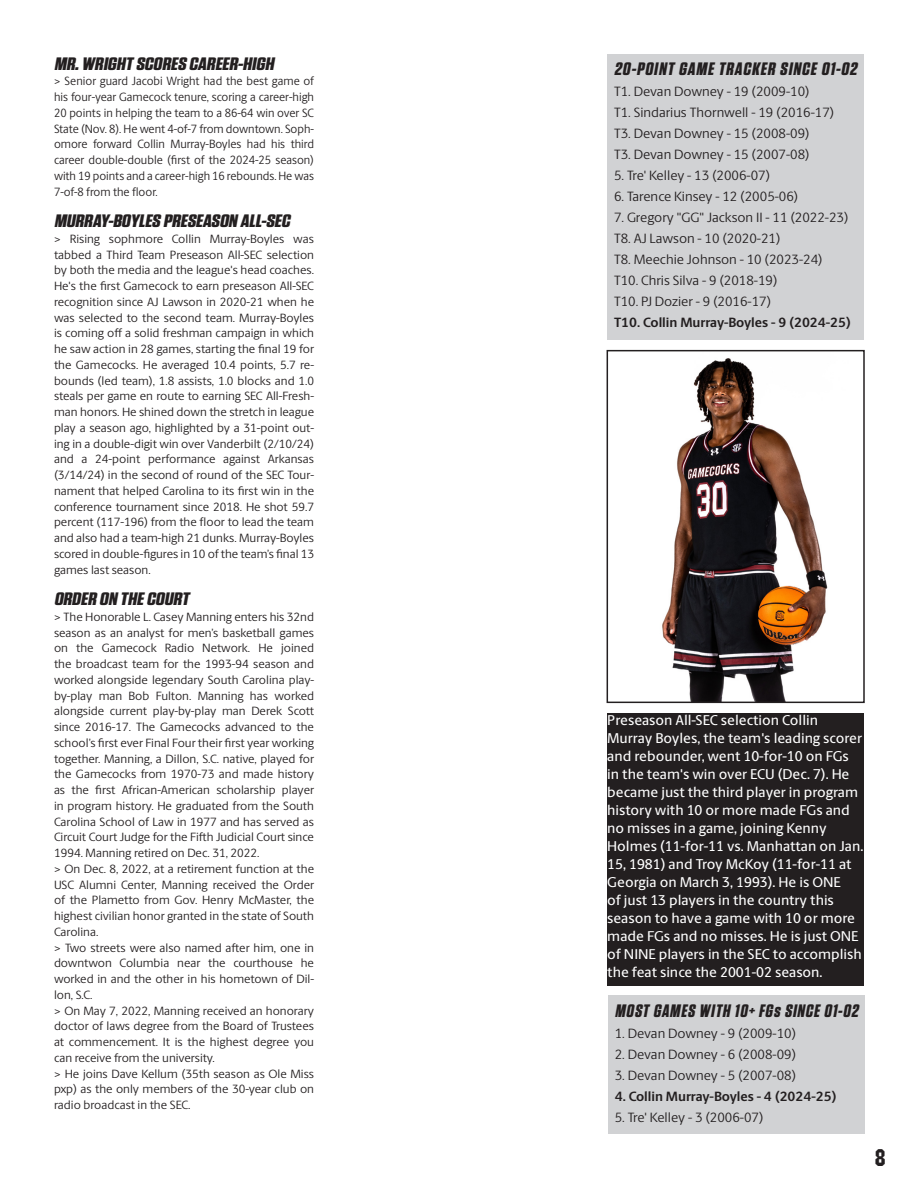
<style>
.page{position:relative;width:918px;height:1188px;background:#fff}
.page>*{position:absolute;margin:0;border:0;box-sizing:border-box;transform-origin:0 0}
.t1{font:24px "Machine IT Cby BT";color:#231f20}
.t2{font:italic 700 18px "Tungsten";color:#231f20;scale:1.25 1}
.t3{font:italic 700 18px "Tungsten";color:#231f20;scale:1.1 1}
.t4{font:italic 700 18px "Tungsten";color:#231f20;scale:1.05 1}
.t5{font:500 14.25px/18px "Berlingske Sans";color:#fff}
.t6{font:13.5px "Berlingske Sans";color:#231f20}
.t7{font:700 13.5px "Berlingske Sans";color:#231f20}
.t8{font:12px/15.8px "Berlingske Sans";color:#231f20;text-align:justify}
.t9{font:12px/15.8px "Berlingske Sans";color:#231f20;text-align:justify;scale:.95 1}
</style>
<div class="page">
<div style="left:607px;top:54px;width:257px;height:285px;background:#d1d2d4"></div>
<div style="left:608px;top:996px;width:257px;height:138px;background:#d1d2d4"></div>
<div style="left:607px;top:714px;width:257px;height:272px;background:#231f20"></div>
<img style="left:662px;top:358px;width:166px;height:342px">
<div style="left:607px;top:350px;width:258px;height:353px;border:2px solid #231f20"></div>
<p class="t2" style="left:54px;top:54px;width:180px">MR.WRIGHT SCORES CAREER-HIGH</p>
<p class="t9" style="left:54px;top:73px;width:275px">&gt; Senior guard Jacobi Wright had the best game of his four-year Gamecock tenure, scoring a career-high 20 points in helping the team to a 86-64 win over SC State (Nov. 8). He went 4-of-7 from downtown. Soph&shy;omore forward Collin Murray-Boyles had his third career double-double (first of the 2024-25 season) with 19 points and a career-high 16 rebounds. He was 7-of-8 from the floor.</p>
<p class="t2" style="left:54px;top:211px;width:193px">MURRAY-BOYLES PRESEASON ALL-SEC</p>
<p class="t8" style="left:54px;top:230px;width:262px">&gt; Rising sophmore Collin Murray-Boyles was tabbed a Third Team Preseason All-SEC selection by both the media and the league's head coaches.<br>He's the first Gamecock to earn preseason All-SEC recognition since AJ Lawson in 2020-21 when he was selected to the second team. Murray-Boyles is coming off a solid freshman campaign in which he saw action in 28 games, starting the final 19 for the Gamecocks. He averaged 10.4 points, 5.7 re&shy;bounds (led team), 1.8 assists, 1.0 blocks and 1.0 steals per game en route to earning SEC All-Fresh&shy;man honors. He shined down the stretch in league play a season ago, highlighted by a 31-point out&shy;ing in a double-digit win over Vanderbilt (2/10/24) and a 24-point performance against Arkansas (3/14/24) in the second of round of the SEC Tour&shy;nament that helped Carolina to its first win in the conference tournament since 2018. He shot 59.7 percent (117-196) from the floor to lead the team and also had a team-high 21 dunks. Murray-Boyles scored in double-figures in 10 of the team’s final 13 games last season.</p>
<p class="t2" style="left:54px;top:589px;width:112px">ORDER ON THE COURT</p>
<p class="t8" style="left:54px;top:608px;width:262px">&gt; The Honorable L. Casey Manning enters his 32nd season as an analyst for men’s basketball games on the Gamecock Radio Network. He joined the broadcast team for the 1993-94 season and worked alongside legendary South Carolina play&shy;by-play man Bob Fulton. Manning has worked alongside current play-by-play man Derek Scott since 2016-17. The Gamecocks advanced to the school’s first ever Final Four their first year working together. Manning, a Dillon, S.C. native, played for the Gamecocks from 1970-73 and made history as the first African-American scholarship player in program history. He graduated from the South Carolina School of Law in 1977 and has served as Circuit Court Judge for the Fifth Judicial Court since 1994. Manning retired on Dec. 31, 2022.</p>
<p class="t8" style="left:54px;top:860px;width:262px">&gt; On Dec. 8, 2022, at a retirement function at the USC Alumni Center, Manning received the Order of the Plametto from Gov. Henry McMaster, the highest civilian honor granted in the state of South Carolina.</p>
<p class="t8" style="left:54px;top:939px;width:262px">&gt; Two streets were also named after him, one in downtwon Columbia near the courthouse he worked in and the other in his hometown of Dil&shy;lon, S.C.</p>
<p class="t8" style="left:54px;top:1002px;width:262px">&gt; On May 7, 2022, Manning received an honorary doctor of laws degree from the Board of Trustees at commencement. It is the highest degree you can receive from the university.</p>
<p class="t8" style="left:54px;top:1065px;width:262px">&gt; He joins Dave Kellum (35th season as Ole Miss pxp) as the only members of the 30-year club on radio broadcast in the SEC.</p>
<p class="t3" style="left:614px;top:59px;width:225px">20-POINT GAME TRACKER SINCE 01-02</p>
<p class="t6" style="left:614px;top:82px;width:197px">T1. Devan Downey - 19 (2009-10)</p>
<p class="t6" style="left:614px;top:103px;width:222px">T1. Sindarius Thornwell - 19 (2016-17)</p>
<p class="t6" style="left:614px;top:124px;width:197px">T3. Devan Downey - 15 (2008-09)</p>
<p class="t6" style="left:614px;top:145px;width:197px">T3. Devan Downey - 15 (2007-08)</p>
<p class="t6" style="left:614px;top:166px;width:158px">5. Tre' Kelley - 13 (2006-07)</p>
<p class="t6" style="left:614px;top:187px;width:186px">6. Tarence Kinsey - 12 (2005-06)</p>
<p class="t6" style="left:614px;top:208px;width:236px">7. Gregory "GG" Jackson II - 11 (2022-23)</p>
<p class="t6" style="left:614px;top:229px;width:168px">T8. AJ Lawson - 10 (2020-21)</p>
<p class="t6" style="left:614px;top:250px;width:210px">T8. Meechie Johnson - 10 (2023-24)</p>
<p class="t6" style="left:614px;top:271px;width:165px">T10. Chris Silva - 9 (2018-19)</p>
<p class="t6" style="left:614px;top:292px;width:159px">T10. PJ Dozier - 9 (2016-17)</p>
<p class="t7" style="left:614px;top:312px;width:239px">T10. Collin Murray-Boyles - 9 (2024-25)</p>
<p class="t5" style="left:607px;top:711px;width:258px">Preseason All-SEC selection Collin Murray Boyles, the team's leading scorer and rebounder, went 10-for-10 on FGs in the team's win over ECU (Dec. 7). He became just the third player in program history with 10 or more made FGs and no misses in a game, joining Kenny Holmes (11-for-11 vs. Manhattan on Jan.<br>15, 1981) and Troy McKoy (11-for-11 at Georgia on March 3, 1993). He is ONE<br>of just 13 players in the country this season to have a game with 10 or more made FGs and no misses. He is just ONE of NINE players in the SEC to accomplish the feat since the 2001-02 season.</p>
<p class="t4" style="left:615px;top:1001px;width:237px">MOST GAMES WITH 10+ FGs SINCE 01-02</p>
<p class="t6" style="left:615px;top:1024px;width:183px">1. Devan Downey - 9 (2009-10)</p>
<p class="t6" style="left:615px;top:1045px;width:183px">2. Devan Downey - 6 (2008-09)</p>
<p class="t6" style="left:615px;top:1066px;width:183px">3. Devan Downey - 5 (2007-08)</p>
<p class="t7" style="left:615px;top:1086px;width:223px">4. Collin Murray-Boyles - 4 (2024-25)</p>
<p class="t6" style="left:615px;top:1108px;width:150px">5. Tre' Kelley - 3 (2006-07)</p>
<h1 class="t1" style="left:875px;top:1143px;width:12px">8</h1>
</div>
